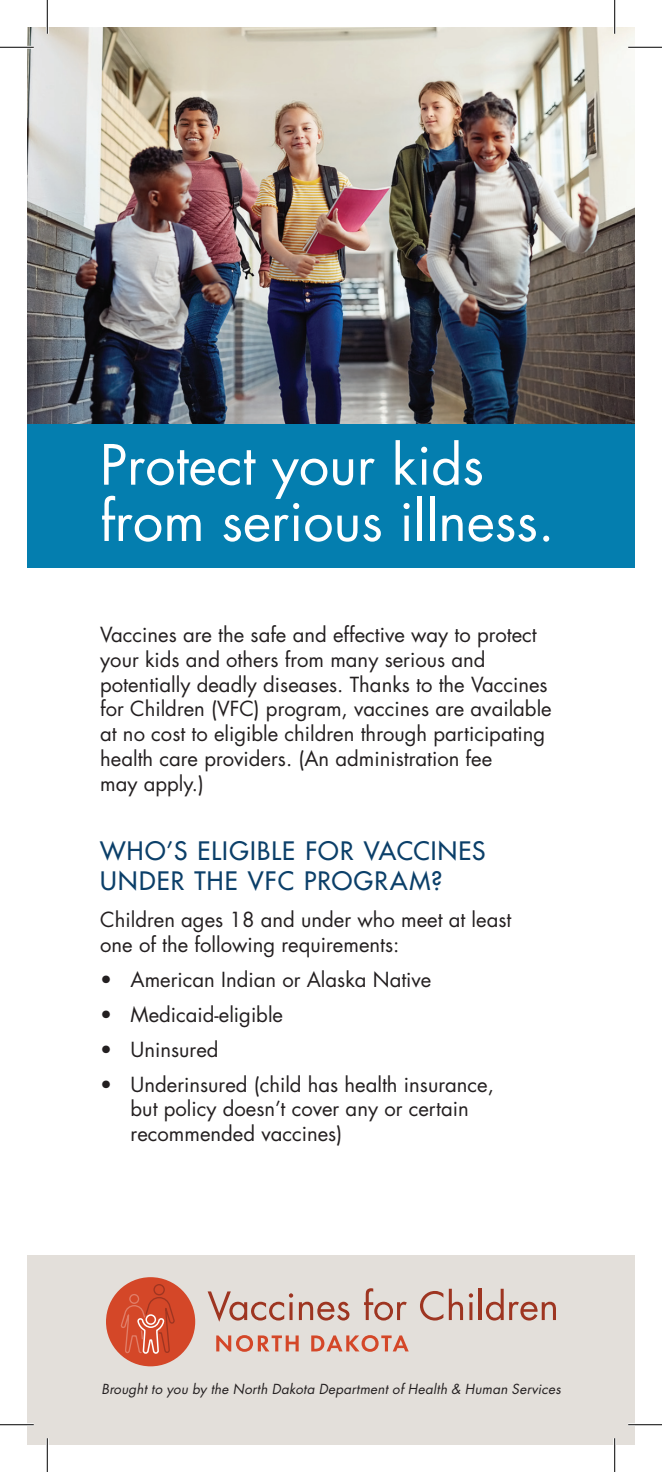
<style>
.page{position:relative;width:662px;height:1472px;background:#fff}
.page>*{position:absolute;margin:0;border:0;box-sizing:border-box;transform-origin:0 0}
.t1{font:54px/56.2px "Futura Std";color:#fff}
.t2{font:500 24.75px/29.2px "Futura Std";letter-spacing:.05em;color:#0b3f69}
.t3{font:20.25px/24.8px "Futura Std";color:#231f20}
.t4{font:italic 13.5px "Futura Std";letter-spacing:.015em;color:#231f20}
</style>
<div class="page">
<img style="left:27px;top:27px;width:607px;height:397px">
<div style="left:27px;top:424px;width:607px;height:144px;background:#047eaf"></div>
<div style="left:27px;top:1255px;width:607px;height:189px;background:#e3dfda"></div>
<svg style="left:207px;top:1291px;width:86px;height:30px"></svg>
<svg style="left:299px;top:1301px;width:50px;height:19px"></svg>
<svg style="left:364px;top:1288px;width:43px;height:32px"></svg>
<svg style="left:420px;top:1288px;width:53px;height:32px"></svg>
<hr style="left:478px;top:1288px;width:3px;height:32px;background:#9e3521">
<svg style="left:486px;top:1288px;width:17px;height:32px"></svg>
<svg style="left:509px;top:1301px;width:47px;height:19px"></svg>
<svg style="left:216px;top:1335px;width:82px;height:16px"></svg>
<svg style="left:311px;top:1335px;width:97px;height:16px"></svg>
<div style="left:106px;top:1277px;width:89px;height:89px;background:#d44728;border-radius:50%"></div>
<svg style="left:121px;top:1283px;width:54px;height:83px"></svg>
<hr style="left:0;top:46px;width:34px;height:3px;background:#fff">
<hr style="left:628px;top:46px;width:34px;height:3px;background:#fff">
<hr style="left:0;top:1423px;width:34px;height:3px;background:#fff">
<hr style="left:628px;top:1423px;width:34px;height:3px;background:#fff">
<hr style="left:46px;top:0;width:3px;height:34px;background:#fff">
<hr style="left:46px;top:1438px;width:3px;height:34px;background:#fff">
<hr style="left:613px;top:0;width:3px;height:34px;background:#fff">
<hr style="left:613px;top:1438px;width:3px;height:34px;background:#fff">
<hr style="left:0;top:47px;width:34px;height:1px;background:#000">
<hr style="left:628px;top:47px;width:34px;height:1px;background:#000">
<hr style="left:0;top:1424px;width:34px;height:1px;background:#000">
<hr style="left:628px;top:1424px;width:34px;height:1px;background:#000">
<hr style="left:47px;top:0;width:1px;height:34px;background:#000">
<hr style="left:47px;top:1438px;width:1px;height:34px;background:#000">
<hr style="left:614px;top:0;width:1px;height:34px;background:#000">
<hr style="left:614px;top:1438px;width:1px;height:34px;background:#000">
<h1 class="t1" style="left:100px;top:437px;width:456px">Protect your kids from serious illness.</h1>
<p class="t3" style="left:100px;top:622px;width:453px">Vaccines are the safe and effective way to protect your kids and others from many serious and potentially deadly diseases. Thanks to the Vaccines for Children (VFC) program, vaccines are available at no cost to eligible children through participating health care providers. (An administration fee<br>may apply.)</p>
<p class="t2" style="left:100px;top:836px;width:386px">WHO’S ELIGIBLE FOR VACCINES<br>UNDER THE VFC PROGRAM?</p>
<p class="t3" style="left:100px;top:907px;width:412px">Children ages 18 and under who meet at least one of the following requirements:</p>
<p class="t3" style="left:100px;top:967px;width:333px">• American Indian or Alaska Native</p>
<p class="t3" style="left:100px;top:1002px;width:184px">• Medicaid-eligible</p>
<p class="t3" style="left:100px;top:1037px;width:120px">• Uninsured</p>
<p class="t3" style="left:130px;top:1072px;width:365px;text-indent:-30px">• Underinsured (child has health insurance, but policy doesn’t cover any or certain recommended vaccines)</p>
<p class="t4" style="left:101px;top:1380px;width:460px">Brought to you by the North Dakota Department of Health &amp; Human Services</p>
</div>
